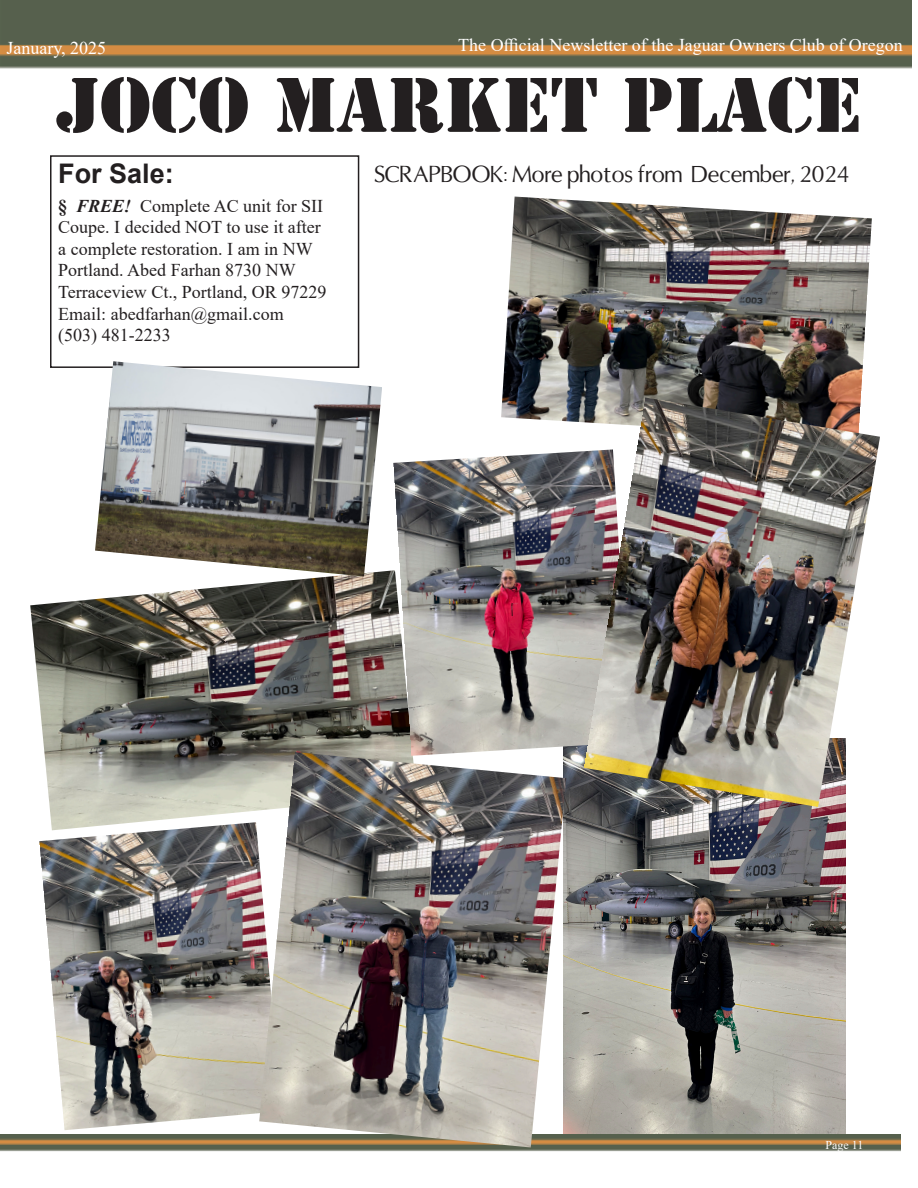
<style>
.page{position:relative;width:918px;height:1188px;background:#fff}
.page>*{position:absolute;margin:0;border:0;box-sizing:border-box;transform-origin:0 0}
.t1{font:72px "Stencil Std";color:#231f20}
.t2{font:27px "BD Oxford";color:#231f20}
.t3{font:700 27px "Arial";color:#231f20}
.t4{font:18px/21.6px "Times New Roman";color:#231f20}
.t5{font:18px "Times New Roman";color:#fff}
.t6{font:12px "Times New Roman";color:#fff}
.s1{font-weight:700}
.s2{font-weight:700;font-style:italic}
</style>
<div class="page">
<img style="left:566px;top:756px;width:279px;height:378px">
<img style="left:0;top:0;width:912px;height:69px">
<img style="left:0;top:1134px;width:900px;height:18px">
<div style="left:50px;top:155px;width:309px;height:213px;border:2px solid #231f20"></div>
<img style="left:30px;top:570px;width:363px;height:252px">
<img style="left:501px;top:197px;width:371px;height:226px">
<img style="left:393px;top:451px;width:190px;height:305px">
<img style="left:39px;top:822px;width:220px;height:308px">
<img style="left:583px;top:397px;width:297px;height:410px">
<img style="left:259px;top:752px;width:307px;height:396px">
<img style="left:95px;top:361px;width:287px;height:215px">
<p class="t5" style="left:6px;top:35px;width:101px">January, 2025</p>
<p class="t5" style="left:458px;top:33px;width:446px">The Official Newsletter of the Jaguar Owners Club of Oregon</p>
<p class="t1" style="left:56px;top:59px;width:807px">JOCO MARKET PLACE</p>
<p class="t3" style="left:58px;top:155px;width:117px">For Sale:</p>
<p class="t4" style="left:58px;top:194px;width:270px"><span class="s1">§</span> <span class="s2">FREE!</span> Complete AC unit for SII<br>Coupe. I decided NOT to use it after a complete restoration. I am in NW<br>Portland. Abed Farhan 8730 NW<br>Terraceview Ct., Portland, OR 97229<br>Email: abedfarhan@gmail.com (503) 481-2233</p>
<p class="t2" style="left:374px;top:158px;width:476px">SCRAPBOOK: More photos from December, 2024</p>
<p class="t6" style="left:826px;top:1137px;width:39px">Page 11</p>
</div>
